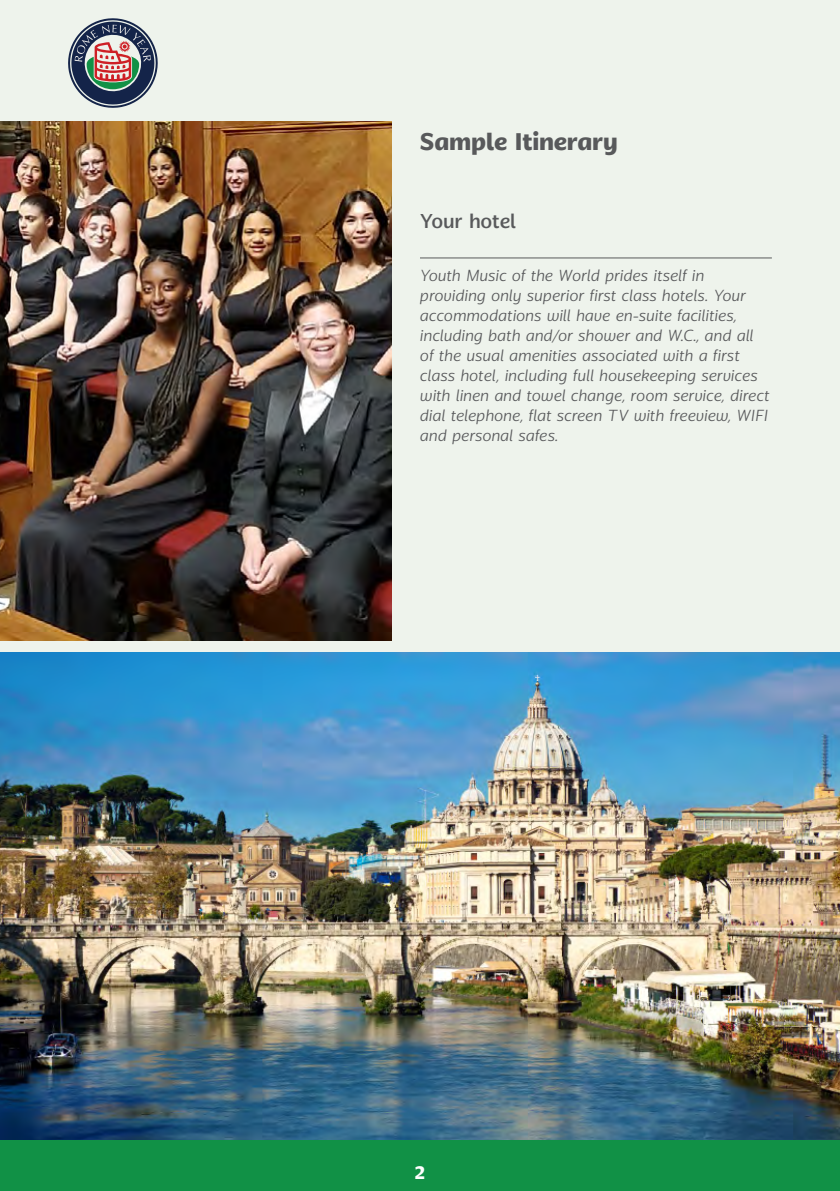
<style>
.page{position:relative;width:840px;height:1191px;background:#fff}
.page>*{position:absolute;margin:0;border:0;box-sizing:border-box;transform-origin:0 0}
.t1{font:700 24px "Anona";letter-spacing:-.01em;color:#58595b}
.t2{font:500 20px "Anona";letter-spacing:-.01em;color:#58595b}
.t3{font:700 18px "Anona";color:#fff}
.t4{font:italic 300 16px/20px "Anona";letter-spacing:-.01em;color:#58595b}
</style>
<div class="page">
<div style="left:0;top:0;width:839px;height:1140px;background:#eef3ec"></div>
<div style="left:0;top:1140px;width:839px;height:51px;background:#119146"></div>
<svg style="left:68px;top:18px;width:90px;height:90px"></svg>
<img style="left:0;top:652px;width:839px;height:488px">
<img style="left:0;top:122px;width:391px;height:519px">
<hr style="left:420px;top:258px;width:351px;height:1px;background:#58595b">
<h1 class="t1" style="left:420px;top:122px;width:199px">Sample Itinerary</h1>
<p class="t2" style="left:420px;top:206px;width:97px">Your hotel</p>
<p class="t4" style="left:420px;top:265px;width:351px">Youth Music of the World prides itself in providing only superior first class hotels. Your accommodations will have en-suite facilities, including bath and/or shower and W.C., and all of the usual amenities associated with a first class hotel, including full housekeeping services with linen and towel change, room service, direct dial telephone, flat screen TV with freeview, WIFI and personal safes.</p>
<p class="t3" style="left:414px;top:1158px;width:12px">2</p>
</div>
